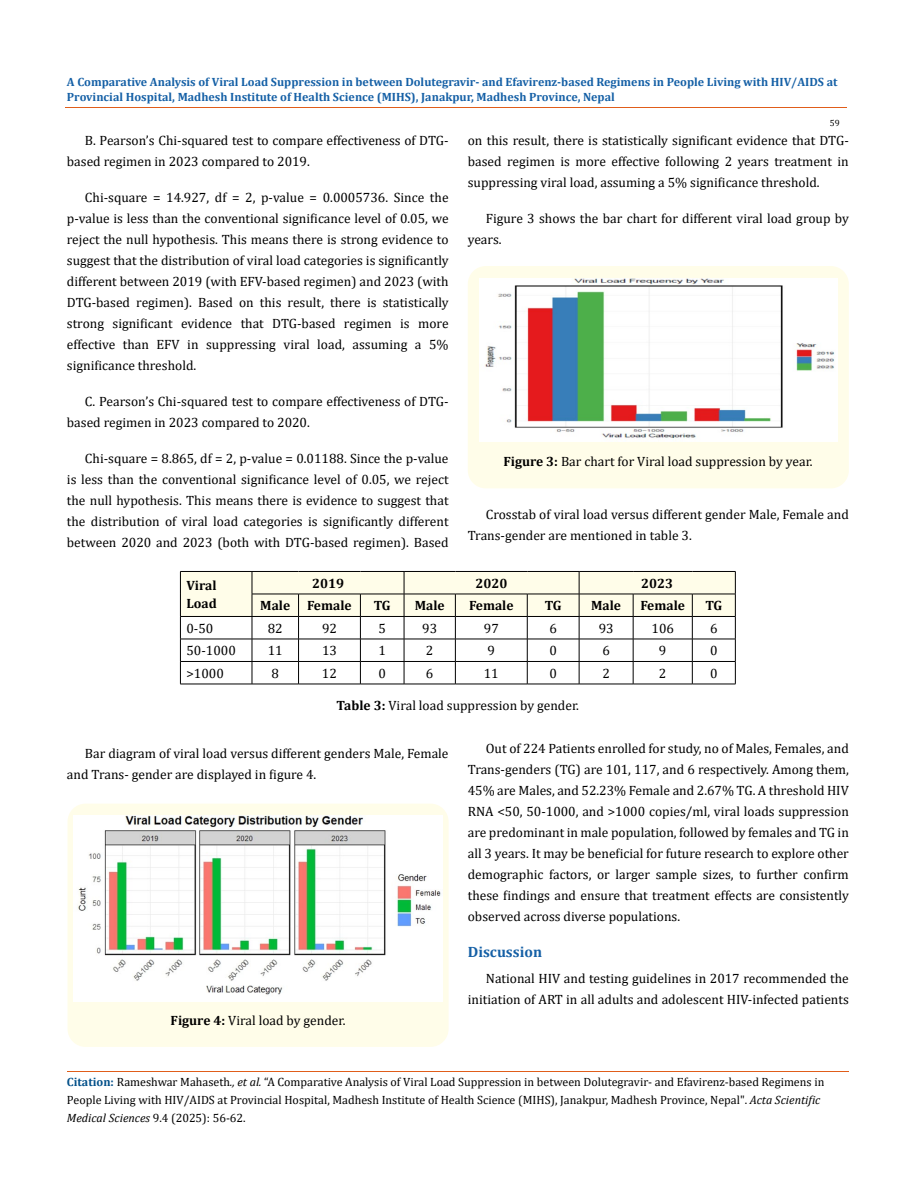
<style>
.page{position:relative;width:917px;height:1188px;background:#fff}
.page>*{position:absolute;margin:0;border:0;box-sizing:border-box;transform-origin:0 0}
.t1{font:700 15px "Cambria";color:#1560a6}
.t2{font:13.5px/21px "Cambria";color:#000}
.t3{font:700 13.5px/18px "Cambria";color:#000}
.t4{font:12px/18px "Cambria";color:#000}
.t5{font:700 12px/15px "Cambria";color:#1560a6}
.t6{font:9px "Cambria";color:#000}
.s1{font-weight:700}
.s2{font-weight:700;color:#035089}
.s3{font-style:italic}
</style>
<div class="page">
<div style="left:468px;top:266px;width:380px;height:222px;background:#fffde9;border-radius:18px"></div>
<img style="left:479px;top:279px;width:358px;height:162px">
<svg style="left:180px;top:571px;width:556px;height:113px"></svg>
<hr style="left:180px;top:684px;width:72px;height:1px;background:#000">
<hr style="left:252px;top:684px;width:46px;height:1px;background:#000">
<hr style="left:298px;top:684px;width:62px;height:1px;background:#000">
<hr style="left:360px;top:684px;width:44px;height:1px;background:#000">
<hr style="left:404px;top:684px;width:51px;height:1px;background:#000">
<hr style="left:455px;top:684px;width:72px;height:1px;background:#000">
<hr style="left:527px;top:684px;width:52px;height:1px;background:#000">
<hr style="left:579px;top:684px;width:54px;height:1px;background:#000">
<hr style="left:633px;top:684px;width:59px;height:1px;background:#000">
<hr style="left:692px;top:684px;width:43px;height:1px;background:#000">
<div style="left:68px;top:804px;width:380px;height:243px;background:#fffde9;border-radius:18px"></div>
<img style="left:74px;top:816px;width:368px;height:186px">
<hr style="left:65px;top:108px;width:782px;height:1px;background:#e05d1a">
<hr style="left:67px;top:1071px;width:781px;height:1px;background:#e05d1a">
<p class="t5" style="left:67px;top:74px;width:772px">A Comparative Analysis of Viral Load Suppression in between Dolutegravir- and Efavirenz-based Regimens in People Living with HIV/AIDS at<br>Provincial Hospital, Madhesh Institute of Health Science (MIHS), Janakpur, Madhesh Province, Nepal</p>
<p class="t2" style="left:67px;top:130px;width:383px;text-indent:18px">B. Pearson’s Chi-squared test to compare effectiveness of DTG&shy;based regimen in 2023 compared to 2019.</p>
<p class="t2" style="left:67px;top:187px;width:383px;text-align:justify;text-indent:18px">Chi-square = 14.927, df = 2, p-value = 0.0005736. Since the p-value is less than the conventional significance level of 0.05, we reject the null hypothesis. This means there is strong evidence to suggest that the distribution of viral load categories is significantly different between 2019 (with EFV-based regimen) and 2023 (with DTG-based regimen). Based on this result, there is statistically strong significant evidence that DTG-based regimen is more effective than EFV in suppressing viral load, assuming a 5% significance threshold.</p>
<p class="t2" style="left:67px;top:391px;width:383px;text-indent:18px">C. Pearson’s Chi-squared test to compare effectiveness of DTG&shy;based regimen in 2023 compared to 2020.</p>
<p class="t2" style="left:67px;top:448px;width:383px;text-align:justify;text-indent:18px">Chi-square = 8.865, df = 2, p-value = 0.01188. Since the p-value is less than the conventional significance level of 0.05, we reject the null hypothesis. This means there is evidence to suggest that the distribution of viral load categories is significantly different between 2020 and 2023 (both with DTG-based regimen). Based</p>
<p class="t6" style="left:829px;top:118px;width:11px">59</p>
<p class="t2" style="left:468px;top:130px;width:382px;text-align:justify">on this result, there is statistically significant evidence that DTG&shy;based regimen is more effective following 2 years treatment in suppressing viral load, assuming a 5% significance threshold.</p>
<p class="t2" style="left:468px;top:208px;width:382px;text-indent:18px">Figure 3 shows the bar chart for different viral load group by years.</p>
<p class="t2" style="left:503px;top:451px;width:311px"><span class="s1">Figure 3:</span> Bar chart for Viral load suppression by year.</p>
<p class="t2" style="left:468px;top:504px;width:382px;text-indent:18px">Crosstab of viral load versus different gender Male, Female and<br>Trans-gender are mentioned in table 3.</p>
<p class="t3" style="left:186px;top:576px;width:32px">Viral<br>Load</p>
<p class="t3" style="left:312px;top:574px;width:33px">2019</p>
<p class="t3" style="left:475px;top:574px;width:33px">2020</p>
<p class="t3" style="left:641px;top:574px;width:33px">2023</p>
<p class="t3" style="left:260px;top:596px;width:31px">Male</p>
<p class="t3" style="left:307px;top:596px;width:46px">Female</p>
<p class="t3" style="left:374px;top:596px;width:18px">TG</p>
<p class="t3" style="left:415px;top:596px;width:31px">Male</p>
<p class="t3" style="left:469px;top:596px;width:46px">Female</p>
<p class="t3" style="left:544px;top:596px;width:18px">TG</p>
<p class="t3" style="left:591px;top:596px;width:31px">Male</p>
<p class="t3" style="left:640px;top:596px;width:46px">Female</p>
<p class="t3" style="left:705px;top:596px;width:18px">TG</p>
<p class="t2" style="left:186px;top:618px;width:28px">0-50</p>
<p class="t2" style="left:268px;top:618px;width:16px">82</p>
<p class="t2" style="left:322px;top:618px;width:16px">92</p>
<p class="t2" style="left:378px;top:618px;width:9px">5</p>
<p class="t2" style="left:422px;top:618px;width:16px">93</p>
<p class="t2" style="left:484px;top:618px;width:16px">97</p>
<p class="t2" style="left:549px;top:618px;width:9px">6</p>
<p class="t2" style="left:598px;top:618px;width:16px">93</p>
<p class="t2" style="left:651px;top:618px;width:24px">106</p>
<p class="t2" style="left:710px;top:618px;width:9px">6</p>
<p class="t2" style="left:186px;top:640px;width:51px">50-1000</p>
<p class="t2" style="left:268px;top:640px;width:16px">11</p>
<p class="t2" style="left:322px;top:640px;width:16px">13</p>
<p class="t2" style="left:378px;top:640px;width:9px">1</p>
<p class="t2" style="left:426px;top:640px;width:9px">2</p>
<p class="t2" style="left:487px;top:640px;width:9px">9</p>
<p class="t2" style="left:549px;top:640px;width:9px">0</p>
<p class="t2" style="left:602px;top:640px;width:9px">6</p>
<p class="t2" style="left:659px;top:640px;width:9px">9</p>
<p class="t2" style="left:710px;top:640px;width:9px">0</p>
<p class="t2" style="left:186px;top:663px;width:39px">&gt;1000</p>
<p class="t2" style="left:271px;top:663px;width:9px">8</p>
<p class="t2" style="left:322px;top:663px;width:16px">12</p>
<p class="t2" style="left:378px;top:663px;width:9px">0</p>
<p class="t2" style="left:426px;top:663px;width:9px">6</p>
<p class="t2" style="left:484px;top:663px;width:16px">11</p>
<p class="t2" style="left:549px;top:663px;width:9px">0</p>
<p class="t2" style="left:602px;top:663px;width:9px">2</p>
<p class="t2" style="left:659px;top:663px;width:9px">2</p>
<p class="t2" style="left:710px;top:663px;width:9px">0</p>
<p class="t2" style="left:336px;top:695px;width:244px"><span class="s1">Table 3:</span> Viral load suppression by gender.</p>
<p class="t2" style="left:67px;top:742px;width:383px;text-indent:18px">Bar diagram of viral load versus different genders Male, Female and Trans- gender are displayed in figure 4.</p>
<p class="t2" style="left:170px;top:1010px;width:176px"><span class="s1">Figure 4:</span> Viral load by gender.</p>
<p class="t2" style="left:468px;top:738px;width:382px;text-align:justify;text-indent:18px">Out of 224 Patients enrolled for study, no of Males, Females, and Trans-genders (TG) are 101, 117, and 6 respectively. Among them, 45% are Males, and 52.23% Female and 2.67% TG. A threshold HIV RNA &lt;50, 50-1000, and &gt;1000 copies/ml, viral loads suppression are predominant in male population, followed by females and TG in all 3 years. It may be beneficial for future research to explore other demographic factors, or larger sample sizes, to further confirm these findings and ensure that treatment effects are consistently observed across diverse populations.</p>
<p class="t1" style="left:468px;top:942px;width:76px">Discussion</p>
<p class="t2" style="left:468px;top:968px;width:382px;text-align:right">National HIV and testing guidelines in 2017 recommended the initiation of ART in all adults and adolescent HIV-infected patients</p>
<p class="t4" style="left:67px;top:1073px;width:759px"><span class="s2">Citation:</span> Rameshwar Mahaseth<span class="s3">., et al.</span> “A Comparative Analysis of Viral Load Suppression in between Dolutegravir- and Efavirenz-based Regimens in<br>People Living with HIV/AIDS at Provincial Hospital, Madhesh Institute of Health Science (MIHS), Janakpur, Madhesh Province, Nepal". <span class="s3">Acta Scientific<br>Medical Sciences</span> 9.4 (2025): 56-62.</p>
</div>
